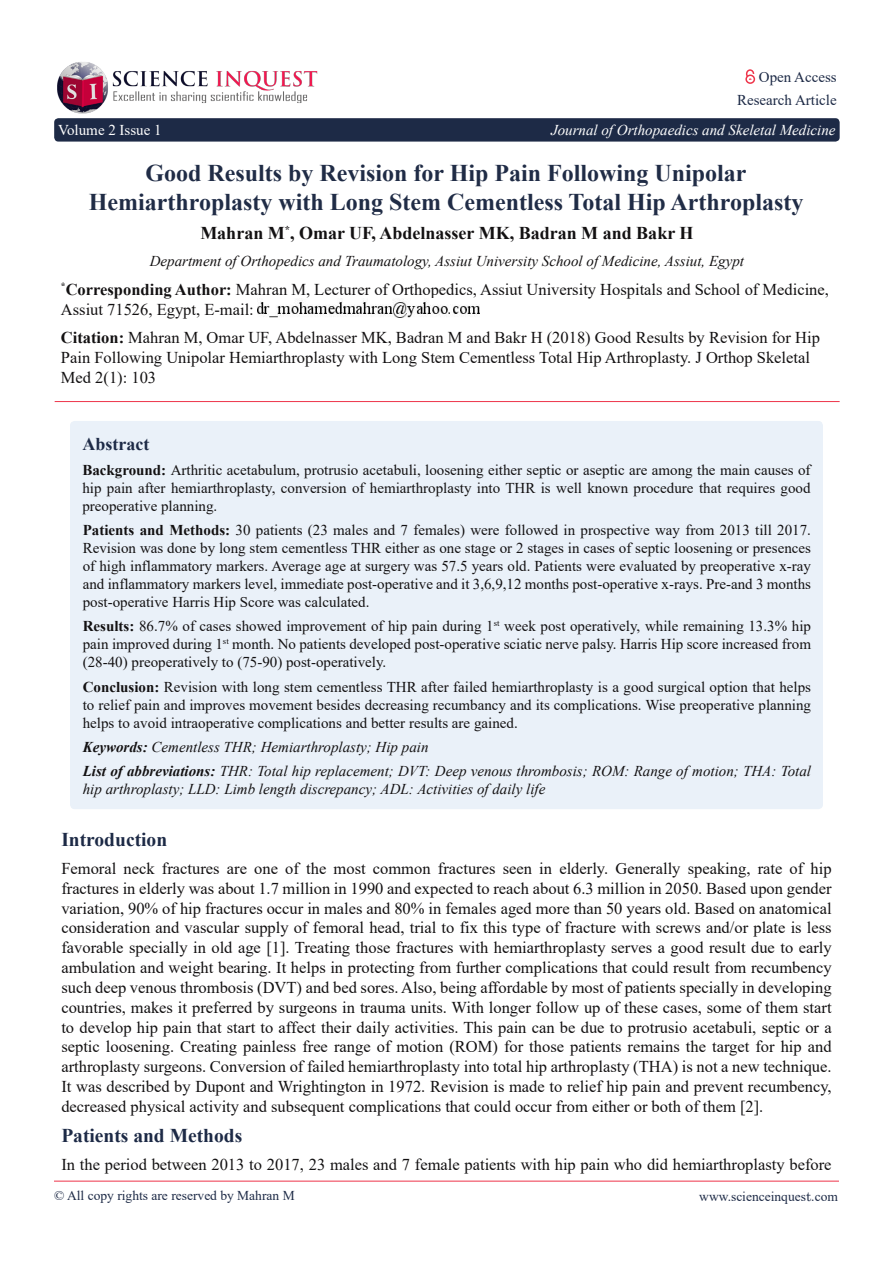
<style>
.page{position:relative;width:893px;height:1263px;background:#fff}
.page>*{position:absolute;margin:0;border:0;box-sizing:border-box;transform-origin:0 0}
.t1{font:700 24px/28.8px "Times New Roman";color:#202c46;text-align:center}
.t2{font:700 19.5px "Times New Roman";color:#1d2a46}
.t3{font:700 18px "Times New Roman";color:#131112}
.t4{font:700 18px "Times New Roman";color:#1d2a46}
.t5{font:16.5px/19.8px "Times New Roman";color:#131112}
.t6{font:15px/18px "Times New Roman";color:#131112;text-align:justify}
.t7{font:italic 15px/18px "Times New Roman";color:#131112}
.t8{font:italic 15px "Times New Roman";color:#fff}
.t9{font:15px "Times New Roman";color:#1d2a46}
.t10{font:15px "Times New Roman";color:#fff}
.t11{font:13.5px "Times New Roman";color:#1d2a46}
.t12{font:700 10.5px "Times New Roman";color:#131112}
.t13{font:700 9.6px "Times New Roman";color:#131112}
.t14{font:8.7px "Times New Roman";color:#131112}
.s1{font-weight:700}
.s2{font-family:"Century Schoolbook"}
</style>
<div class="page">
<img style="left:57px;top:62px;width:261px;height:52px">
<div style="left:54px;top:118px;width:786px;height:24px;background:#1d2a46;border-radius:4px"></div>
<svg style="left:745px;top:69px;width:11px;height:15px"></svg>
<hr style="left:54px;top:1181px;width:785px;height:1px;background:#ee344a">
<hr style="left:55px;top:401px;width:785px;height:1px;background:#ee344a">
<div style="left:71px;top:421px;width:751px;height:388px;background:#eaf1f9;border-radius:4px"></div>
<img style="left:257px;top:299px;width:222px;height:19px">
<p class="t10" style="left:58px;top:119px;width:105px">Volume 2 Issue 1</p>
<p class="t9" style="left:759px;top:67px;width:79px">Open Access</p>
<p class="t9" style="left:737px;top:90px;width:101px">Research Article</p>
<p class="t8" style="left:551px;top:120px;width:286px">Journal of Orthopaedics and Skeletal Medicine</p>
<p class="t1" style="left:89px;top:158px;width:716px">Good Results by Revision for Hip Pain Following Unipolar<br>Hemiarthroplasty with Long Stem Cementless Total Hip Arthroplasty</p>
<p class="t12" style="left:285px;top:222px;width:7px">*</p>
<p class="t3" style="left:200px;top:220px;width:495px">Mahran M , Omar UF Abdelnasser MK, Badran M and Bakr H</p>
<p class="t3" style="left:372px;top:220px;width:6px">,</p>
<p class="t7" style="left:150px;top:252px;width:596px">Department of Orthopedics and Traumatology, Assiut University School ofMedicine, Assiut, Egypt</p>
<p class="t13" style="left:61px;top:279px;width:6px">*</p>
<p class="t5" style="left:61px;top:279px;width:770px"><span class="s1">Corresponding Author:</span> Mahran M, Lecturer of Orthopedics, Assiut University Hospitals and School of Medicine,<br>Assiut 71526, Egypt E, -mail:</p>
<p class="t5" style="left:61px;top:327px;width:760px"><span class="s1">Citation:</span> Mahran M, Omar UF, Abdelnasser MK, Badran M and Bakr H (2018) Good Results by Revision for Hip<br>Pain Following Unipolar Hemiarthroplasty with Long Stem Cementless Total Hip Arthroplasty J. Orthop Skeletal<br>M e d : (1)2 1 0 3</p>
<p class="t4" style="left:82px;top:431px;width:68px">Abstract</p>
<p class="t6" style="left:82px;top:460px;width:730px"><span class="s1">Background:</span> Arthritic acetabulum, protrusio acetabuli, loosening either septic or aseptic are among the main causes of hip pain after hemiarthroplasty, conversion of hemiarthroplasty into THR is well known procedure that requires good preoperative planning.</p>
<p class="t6" style="left:83px;top:521px;width:730px"><span class="s1">Patients and Methods:</span> 30 patients (23 males and 7 females) were followed in prospective way from 2013 till 2017.<br>Revision was done by long stem cementless THR either as one stage or 2 stages in cases of septic loosening or presences of high inflammatory markers. Average age at surgery was 57.5 years old. Patients were evaluated by preoperative -x ray and inflammatory markers level, immediate post-operative and it 3,6,9,12 months post-operative -x rays. Pre-and 3 months post-operative Harris Hip Score was calculated.</p>
<p class="t6" style="left:504px;top:617px;width:308px">week post operatively, while remaining 13.3% hip</p>
<p class="t6" style="left:232px;top:617px;width:580px;text-indent:-149px"><span class="s1">Results:</span> 86.7% of cases showed improvement of hip pain during 1<br>month. No patients developed post-operative sciatic nerve palsy. Harris Hip score increased from</p>
<p class="t14" style="left:494px;top:617px;width:7px">st</p>
<p class="t6" style="left:83px;top:635px;width:305px">pain improved during 1<br>(28-40) preoperatively to (75-90) post-operatively.</p>
<p class="t6" style="left:83px;top:677px;width:730px"><span class="s1">Conclusion:</span> Revision with long stem cementless THR after failed hemiarthroplasty is a good surgical option that helps to relief pain and improves movement besides decreasing recumbancy and its complications. Wise preoperative planning helps to avoid intraoperative complications and better results are gained.</p>
<p class="t14" style="left:223px;top:635px;width:7px">st</p>
<p class="t7" style="left:83px;top:737px;width:347px"><span class="s1">Keywords:</span> Cementless THR; Hemiarthroplasty; Hip pain</p>
<p class="t7" style="left:83px;top:762px;width:730px"><span class="s1">List of abbreviations:</span> THR: Total hip replacement; DVT: Deep venous thrombosis; ROM: Range of motion; THA: Total hip arthroplasty; LLD: Limb length discrepancy; ADL: Activities of daily life</p>
<p class="t2" style="left:61px;top:825px;width:107px">Introduction</p>
<p class="t5" style="left:61px;top:858px;width:772px;text-align:justify">Femoral neck fractures are one of the most common fractures seen in elderly. Generally speaking, rate of hip fractures in elderly was about 1.7 million in 1990 and expected to reach about 6.3 million in 2050. Based upon gender variation, 90% of hip fractures occur in males and 80% in females aged more than 50 years old. Based on anatomical consideration and vascular supply of femoral head, trial to fix this type of fracture with screws and/or plate is less favorable specially in old age [ .]1 Treating those fractures with hemiarthroplasty serves a good result due to early ambulation and weight bearing. It helps in protecting from further complications that could result from recumbency such deep venous thrombosis (DVT) and bed sores. Also, being affordable by most of patients specially in developing countries, makes it preferred by surgeons in trauma units. With longer follow up of these cases, some of them start to develop hip pain that start to affect their daily activities. This pain can be due to protrusio acetabuli, septic or a septic loosening. Creating painless free range of motion (ROM) for those patients remains the target for hip and arthroplasty surgeons. Conversion of failed hemiarthroplasty into total hip arthroplasty (THA) is not a new technique.<br>It was described by Dupont and Wrightington in 1972. Revision is made to relief hip pain and prevent recumbency, decreased physical activity and subsequent complications that could occur from either or both of them . [2]</p>
<p class="t2" style="left:61px;top:1121px;width:182px">Patients and Methods</p>
<p class="t5" style="left:61px;top:1154px;width:772px">In the period between 2013 to 2017, 23 males and 7 female patients with hip pain who did hemiarthroplasty before</p>
<p class="t11" style="left:54px;top:1186px;width:242px">© All copy rights are reserved by Mahran M</p>
<p class="t11" style="left:699px;top:1187px;width:140px">www.scienceinques<span class="s2">t</span>.com</p>
</div>
